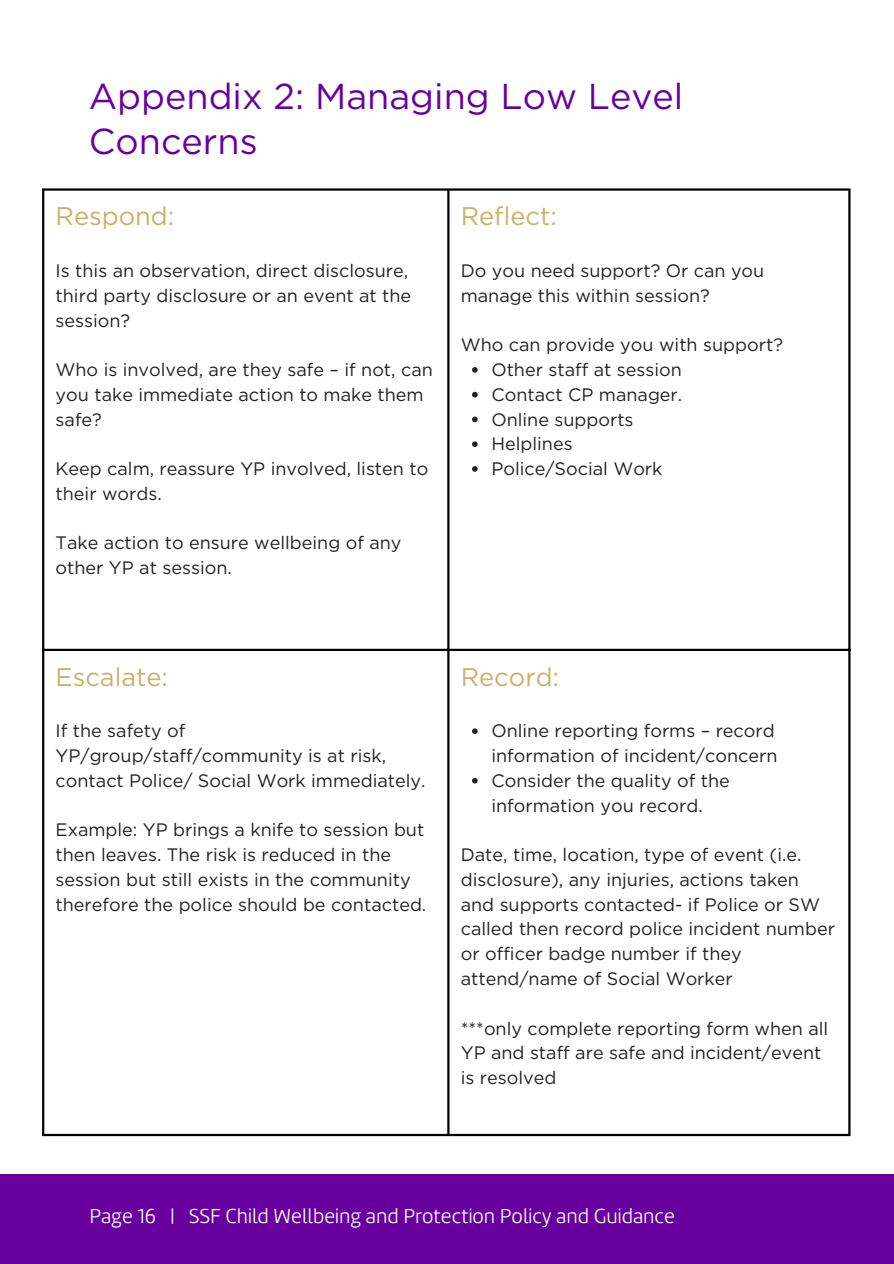
<style>
.page{position:relative;width:894px;height:1264px;background:#fff}
.page>*{position:absolute;margin:0;border:0;box-sizing:border-box;transform-origin:0 0}
.t1{font:36px/45px "Gotham";color:#6800a0}
.t2{font:25.5px "Gotham";color:#ccb068}
.t3{font:21px "Amelia Rounded Light";color:#fff}
.t4{font:18px/24.8px "Gotham";color:#222}
</style>
<div class="page">
<svg style="left:472px;top:367px;width:5px;height:6px"></svg>
<svg style="left:472px;top:392px;width:5px;height:5px"></svg>
<svg style="left:472px;top:416px;width:5px;height:6px"></svg>
<svg style="left:472px;top:441px;width:5px;height:6px"></svg>
<svg style="left:472px;top:466px;width:5px;height:6px"></svg>
<svg style="left:472px;top:728px;width:5px;height:6px"></svg>
<svg style="left:472px;top:778px;width:5px;height:5px"></svg>
<hr style="left:42px;top:191px;width:2px;height:942px;background:#000">
<hr style="left:447px;top:191px;width:2px;height:942px;background:#000">
<hr style="left:848px;top:191px;width:2px;height:942px;background:#000">
<hr style="left:42px;top:188px;width:808px;height:3px;background:#000">
<hr style="left:42px;top:648px;width:808px;height:3px;background:#000">
<hr style="left:42px;top:1133px;width:808px;height:3px;background:#000">
<div style="left:0;top:1174px;width:893px;height:89px;background:#6800a0"></div>
<p class="t1" style="left:89px;top:73px;width:596px">Appendix 2: Managing Low Level<br>Concerns</p>
<h1 class="t2" style="left:56px;top:201px;width:120px">Respond:</h1>
<p class="t4" style="left:56px;top:258px;width:357px">Is this an observation, direct disclosure, third party disclosure or an event at the session?</p>
<p class="t4" style="left:56px;top:357px;width:378px">Who is involved, are they safe – if not, can you take immediate action to make them safe?</p>
<p class="t4" style="left:56px;top:456px;width:374px">Keep calm, reassure YP involved, listen to their words.</p>
<p class="t4" style="left:56px;top:530px;width:347px">Take action to ensure wellbeing of any other YP at session.</p>
<p class="t2" style="left:460px;top:201px;width:97px">Reflect:</p>
<p class="t4" style="left:460px;top:258px;width:305px">Do you need support? Or can you manage this within session?</p>
<p class="t4" style="left:460px;top:332px;width:323px">Who can provide you with support?</p>
<p class="t4" style="left:491px;top:357px;width:192px">Other staff at session</p>
<p class="t4" style="left:491px;top:382px;width:192px">Contact CP manager.</p>
<p class="t4" style="left:491px;top:407px;width:144px">Online supports</p>
<p class="t4" style="left:491px;top:431px;width:83px">Helplines</p>
<p class="t4" style="left:491px;top:456px;width:173px">Police/Social Work</p>
<p class="t2" style="left:56px;top:661px;width:114px">Escalate:</p>
<p class="t4" style="left:56px;top:718px;width:371px">If the safety of<br>YP/group/staff/community is at risk, contact Police/ Social Work immediately.</p>
<p class="t4" style="left:56px;top:817px;width:372px">Example: YP brings a knife to session but then leaves. The risk is reduced in the session but still exists in the community therefore the police should be contacted.</p>
<p class="t2" style="left:460px;top:661px;width:100px">Record:</p>
<p class="t4" style="left:491px;top:718px;width:287px">Online reporting forms – record information of incident/concern</p>
<p class="t4" style="left:491px;top:768px;width:240px">Consider the quality of the information you record.</p>
<p class="t4" style="left:460px;top:842px;width:375px">Date, time, location, type of event (i.e. disclosure), any injuries, actions taken and supports contacted- if Police or SW called then record police incident number or officer badge number if they attend/name of Social Worker</p>
<p class="t4" style="left:460px;top:1015px;width:369px">***only complete reporting form when all<br>YP and staff are safe and incident/event is resolved</p>
<p class="t3" style="left:89px;top:1207px;width:587px">Page 16 | SSF Child Wellbeing and Protection Policy and Guidance</p>
</div>
